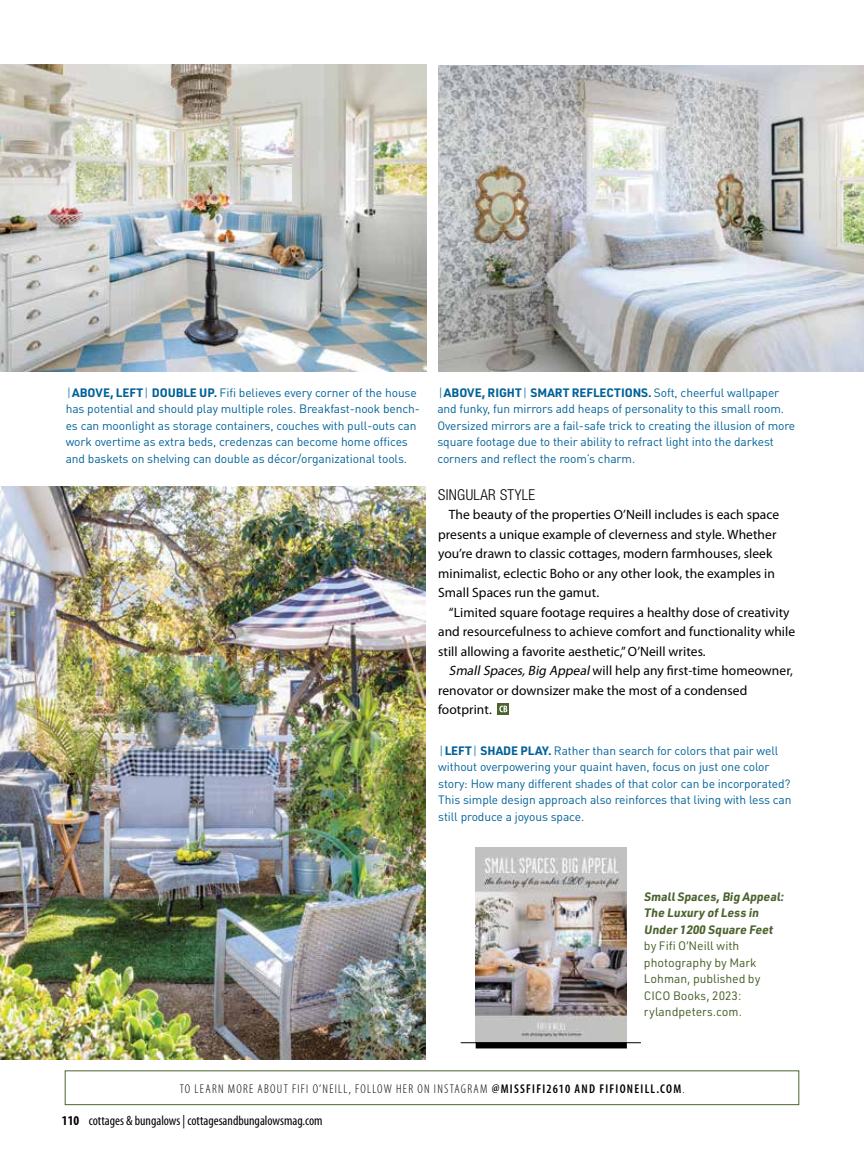
<style>
.page{position:relative;width:864px;height:1175px;background:#fff}
.page>*{position:absolute;margin:0;border:0;box-sizing:border-box;transform-origin:0 0}
.t1{font:300 condensed 15px "Helvetica Neue LT Std";letter-spacing:.025em;color:#000}
.t2{font:13.5px/19.5px "Myriad Pro";letter-spacing:.005em;color:#000}
.t3{font:condensed 13.5px "Myriad Pro";color:#000}
.t4{font:300 condensed 12.75px "Myriad Pro";letter-spacing:.1em;color:#000}
.t5{font:12px/16.5px "DIN Pro";letter-spacing:-.01em;color:#006299}
.t6{font:12px/16.5px "URWDIN";color:#4b632e}
.t7{font:700 12px/16.5px "URWDIN";color:#4b632e}
.t8{font:700 12px "URWDIN";letter-spacing:-.005em;color:#006299}
.s1{font-family:"URWDIN";font-weight:300}
.s2{font-family:"URWDIN";font-weight:700}
.s3{font-weight:300}
.s4{font-family:"DIN Pro";font-weight:400}
.s5{font-style:italic}
.s6{font-weight:600}
.s7{font-weight:700}
</style>
<div class="page">
<img style="left:476px;top:847px;width:151px;height:195px">
<div style="left:476px;top:1042px;width:151px;height:6px;background:#000"></div>
<hr style="left:461px;top:1042px;width:180px;height:1px;background:#000">
<img style="left:0;top:65px;width:427px;height:306px">
<img style="left:438px;top:66px;width:426px;height:305px">
<img style="left:0;top:486px;width:426px;height:573px">
<svg style="left:497px;top:703px;width:12px;height:11px"></svg>
<svg style="left:499px;top:705px;width:8px;height:7px"></svg>
<div style="left:65px;top:1070px;width:734px;height:35px;border:1px solid #4b632e"></div>
<p class="t5" style="left:66px;top:384px;width:356px"><span class="s1">|</span><span class="s2">ABOVE, LEFT</span><span class="s1">|</span> <span class="s2">DOUBLE UP.</span> Fifi believes every corner of the house has potential and should play multiple roles. Breakfast-nook bench&shy;es can moonlight as storage containers, couches with pull-outs can work overtime as extra beds, credenzas can become home offices and baskets on shelving can double as décor/organizational tools.</p>
<p class="t8" style="left:437px;top:384px;width:343px"><span class="s3">|</span>ABOVE, RIGHT<span class="s3">|</span> SMART REFLECTIONS. <span class="s4">Soft, cheerful wallpaper</span></p>
<p class="t5" style="left:437px;top:400px;width:359px">and funky, fun mirrors add heaps of personality to this small room.<br>Oversized mirrors are a fail-safe trick to creating the illusion of more square footage due to their ability to refract light into the darkest corners and reflect the room’s charm.</p>
<p class="t1" style="left:438px;top:486px;width:99px">SINGULAR STYLE</p>
<p class="t2" style="left:438px;top:505px;width:343px;text-indent:11px">The beauty of the properties O’Neill includes is each space presents a unique example of cleverness and style. Whether you’re drawn to classic cottages, modern farmhouses, sleek minimalist, eclectic Boho or any other look, the examples in Small Spaces run the gamut.</p>
<p class="t2" style="left:438px;top:603px;width:359px;text-indent:11px">“Limited square footage requires a healthy dose of creativity and resourcefulness to achieve comfort and functionality while still allowing a favorite aesthetic,” O’Neill writes.</p>
<p class="t2" style="left:438px;top:661px;width:356px;text-indent:11px"><span class="s5">SmallSpaces,Big Appeal</span>will help any first-time homeowner, renovator or downsizer make the most of a condensed footprint.</p>
<p class="t5" style="left:438px;top:742px;width:355px"><span class="s1">|</span><span class="s2">LEFT</span><span class="s1">|</span> <span class="s2">SHADE PLAY.</span> Rather than search for colors that pair well without overpowering your quaint haven, focus on just one color story: How many different shades of that color can be incorporated?<br>This simple design approach also reinforces that living with less can still produce a joyous space.</p>
<p class="t7" style="left:644px;top:887px;width:144px">SmallSpaces,Big Appeal:<br>The Luxury of Less in<br>Under 1200 Square Feet</p>
<p class="t6" style="left:644px;top:937px;width:118px">by Fifi O’Neill with photography by Mark<br>Lohman, published by<br>CICO Books, 2023: rylandpeters.com.</p>
<p class="t4" style="left:180px;top:1081px;width:506px">TO LEARN MORE ABOUT FIFI O’NEILL, FOLLOW HER ON INSTAGRAM <span class="s6">@MISSFIFI2610 AND FIFIONEILL.COM</span>.</p>
<p class="t3" style="left:62px;top:1112px;width:262px"><span class="s7">110</span> cottages &amp; bungalows | cottagesandbungalowsmag.com</p>
</div>
